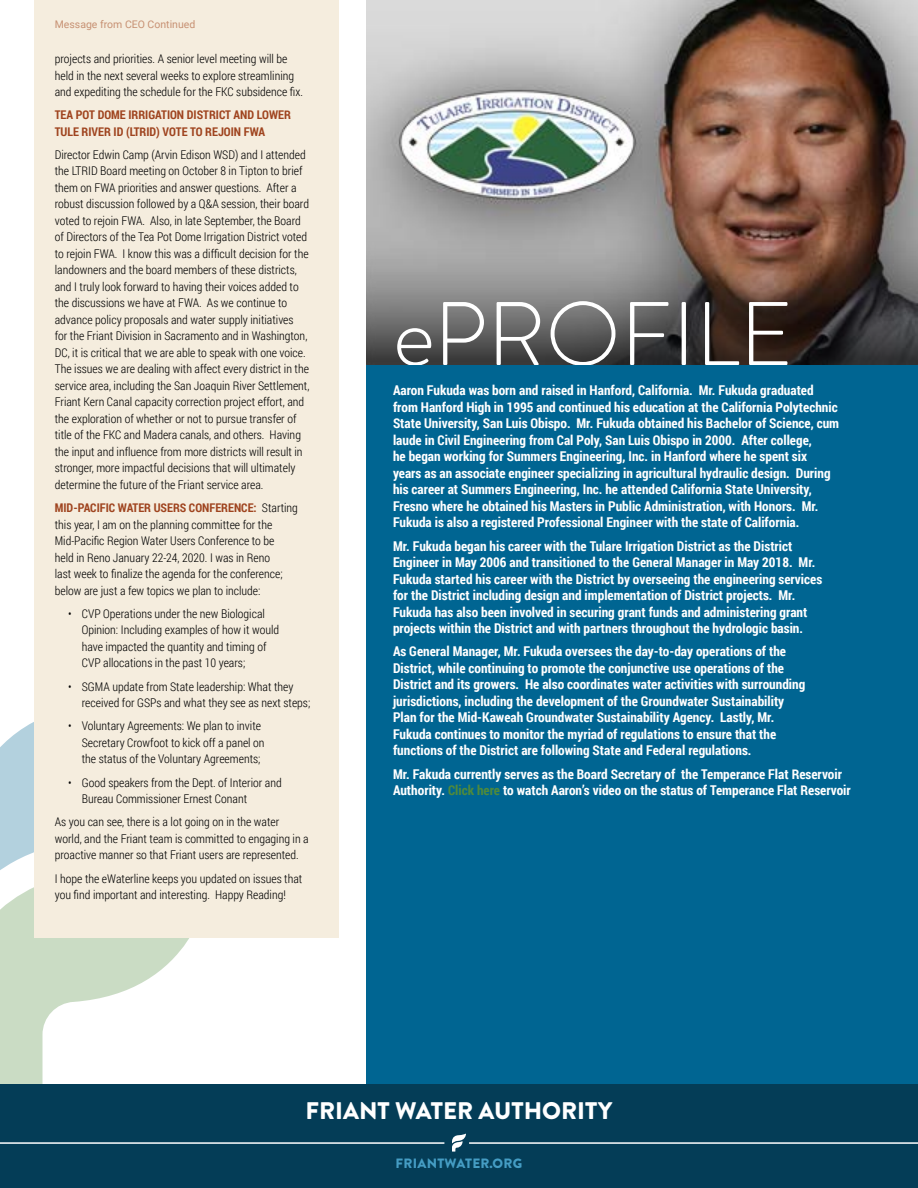
<style>
.page{position:relative;width:918px;height:1188px;background:#fff}
.page>*{position:absolute;margin:0;border:0;box-sizing:border-box;transform-origin:0 0}
.t1{font:300 90px "Brandon Grotesque";color:#fff}
.t2{font:900 24px "Brandon Grotesque";color:#fff}
.t3{font:700 13.5px/16.5px "Roboto Condensed";color:#fff}
.t4{font:900 13.5px "Brandon Grotesque";letter-spacing:.02em;color:#459dc4}
.t5{font:300 12px/16.5px "Roboto Condensed";color:#000}
.t6{font:700 12px/16.5px "Roboto Condensed";color:#9f441f}
.t7{font:10.5px "Roboto";color:#c79173}
.s1{font-weight:700;color:#9f441f}
.s2{color:#4f8a3c}
</style>
<div class="page">
<svg style="left:0;top:661px;width:35px;height:184px;fill:#b3d1de"></svg>
<svg style="left:0;top:845px;width:216px;height:239px"></svg>
<div style="left:35px;top:0;width:304px;height:937px;background:#f5edde"></div>
<img style="left:366px;top:0;width:552px;height:230px">
<svg style="left:366px;top:230px;width:552px;height:135px;background:#69615e"></svg>
<div style="left:366px;top:365px;width:552px;height:719px;background:#006592"></div>
<div style="left:0;top:1084px;width:918px;height:104px;background:#043d57"></div>
<hr style="left:469px;top:1142px;width:449px;height:2px;background:#fff">
<hr style="left:0;top:1142px;width:444px;height:2px;background:#fff">
<svg style="left:452px;top:1134px;width:14px;height:18px"></svg>
<p class="t7" style="left:55px;top:17px;width:142px">Message from CEO Continued</p>
<p class="t5" style="left:55px;top:50px;width:250px">projects and priorities. A senior level meeting will be held in the next several weeks to explore streamlining and expediting the schedule for the FKC subsidence fix.</p>
<p class="t6" style="left:55px;top:106px;width:238px">TEA POT DOME IRRIGATION DISTRICT AND LOWER<br>TULE RIVER ID (LTRID) VOTE TO REJOIN FWA</p>
<p class="t5" style="left:55px;top:146px;width:256px">Director Edwin Camp (Arvin Edison WSD) and I attended the LTRID Board meeting on October 8 in Tipton to brief them on FWA priorities and answer questions. After a robust discussion followed by a Q&amp;A session, their board voted to rejoin FWA. Also, in late September, the Board of Directors of the Tea Pot Dome Irrigation District voted to rejoin FWA. I know this was a difficult decision for the landowners and the board members of these districts, and I truly look forward to having their voices added to the discussions we have at FWA. As we continue to advance policy proposals and water supply initiatives<br>for the Friant Division in Sacramento and in Washington, DC, it is critical that we are able to speak with one voice.<br>The issues we are dealing with affect every district in the service area, including the San Joaquin River Settlement, Friant Kern Canal capacity correction project effort, and the exploration of whether or not to pursue transfer of title of the FKC and Madera canals, and others. Having the input and influence from more districts will result in stronger, more impactful decisions that will ultimately determine the future of the Friant service area.</p>
<p class="t5" style="left:55px;top:499px;width:245px"><span class="s1">MID-PACIFIC WATER USERS CONFERENCE:</span> Starting this year, I am on the planning committee for the Mid-Pacific Region Water Users Conference to be<br>held in Reno January 22-24, 2020. I was in Reno<br>last week to finalize the agenda for the conference; below are just a few topics we plan to include:</p>
<p class="t5" style="left:82px;top:605px;width:199px;text-indent:-14px">• CVP Operations under the new Biological Opinion: Including examples of how it would have impacted the quantity and timing of CVP allocations in the past 10 years;</p>
<p class="t5" style="left:82px;top:678px;width:230px;text-indent:-14px">• SGMA update from State leadership: What they received for GSPs and what they see as next steps;</p>
<p class="t5" style="left:82px;top:718px;width:184px;text-indent:-14px">• Voluntary Agreements: We plan to invite<br>Secretary Crowfoot to kick off a panel on the status of the Voluntary Agreements;</p>
<p class="t5" style="left:82px;top:774px;width:201px;text-indent:-14px">• Good speakers from the Dept. of Interior and<br>Bureau Commissioner Ernest Conant</p>
<p class="t5" style="left:55px;top:814px;width:255px">As you can see, there is a lot going on in the water world, and the Friant team is committed to engaging in a proactive manner so that Friant users are represented.</p>
<p class="t5" style="left:55px;top:870px;width:249px">I hope the eWaterline keeps you updated on issues that you find important and interesting. Happy Reading!</p>
<h1 class="t1" style="left:393px;top:273px;width:402px">ePROFILE</h1>
<p class="t3" style="left:393px;top:382px;width:448px">Aaron Fukuda was born and raised in Hanford, California. Mr. Fukuda graduated from Hanford High in 1995 and continued his education at the California Polytechnic State University, San Luis Obispo. Mr. Fukuda obtained his Bachelor of Science, cum laude in Civil Engineering from Cal Poly, San Luis Obispo in 2000. After college,<br>he began working for Summers Engineering, Inc. in Hanford where he spent six<br>years as an associate engineer specializing in agricultural hydraulic design. During his career at Summers Engineering, Inc. he attended California State University, Fresno where he obtained his Masters in Public Administration, with Honors. Mr.<br>Fukuda is also a registered Professional Engineer with the state of California.</p>
<p class="t3" style="left:393px;top:537px;width:431px">Mr. Fukuda began his career with the Tulare Irrigation District as the District Engineer in May 2006 and transitioned to the General Manager in May 2018. Mr.<br>Fukuda started his career with the District by overseeing the engineering services for the District including design and implementation of District projects. Mr.<br>Fukuda has also been involved in securing grant funds and administering grant projects within the District and with partners throughout the hydrologic basin.</p>
<p class="t3" style="left:393px;top:643px;width:414px">As General Manager, Mr. Fukuda oversees the day-to-day operations of the District, while continuing to promote the conjunctive use operations of the District and its growers. He also coordinates water activities with surrounding jurisdictions, including the development of the Groundwater Sustainability Plan for the Mid-Kaweah Groundwater Sustainability Agency. Lastly, Mr.<br>Fukuda continues to monitor the myriad of regulations to ensure that the functions of the District are following State and Federal regulations.</p>
<p class="t3" style="left:393px;top:765px;width:459px">Mr. Fakuda currently serves as the Board Secretary of the Temperance Flat Reservoir<br>Authority. <span class="s2">Click here</span> to watch Aaron’s video on the status of Temperance Flat Reservoir</p>
<h2 class="t2" style="left:306px;top:1094px;width:308px">FRIANT WATER AUTHORITY</h2>
<p class="t4" style="left:396px;top:1154px;width:128px">FRIANTWATER.ORG</p>
</div>
